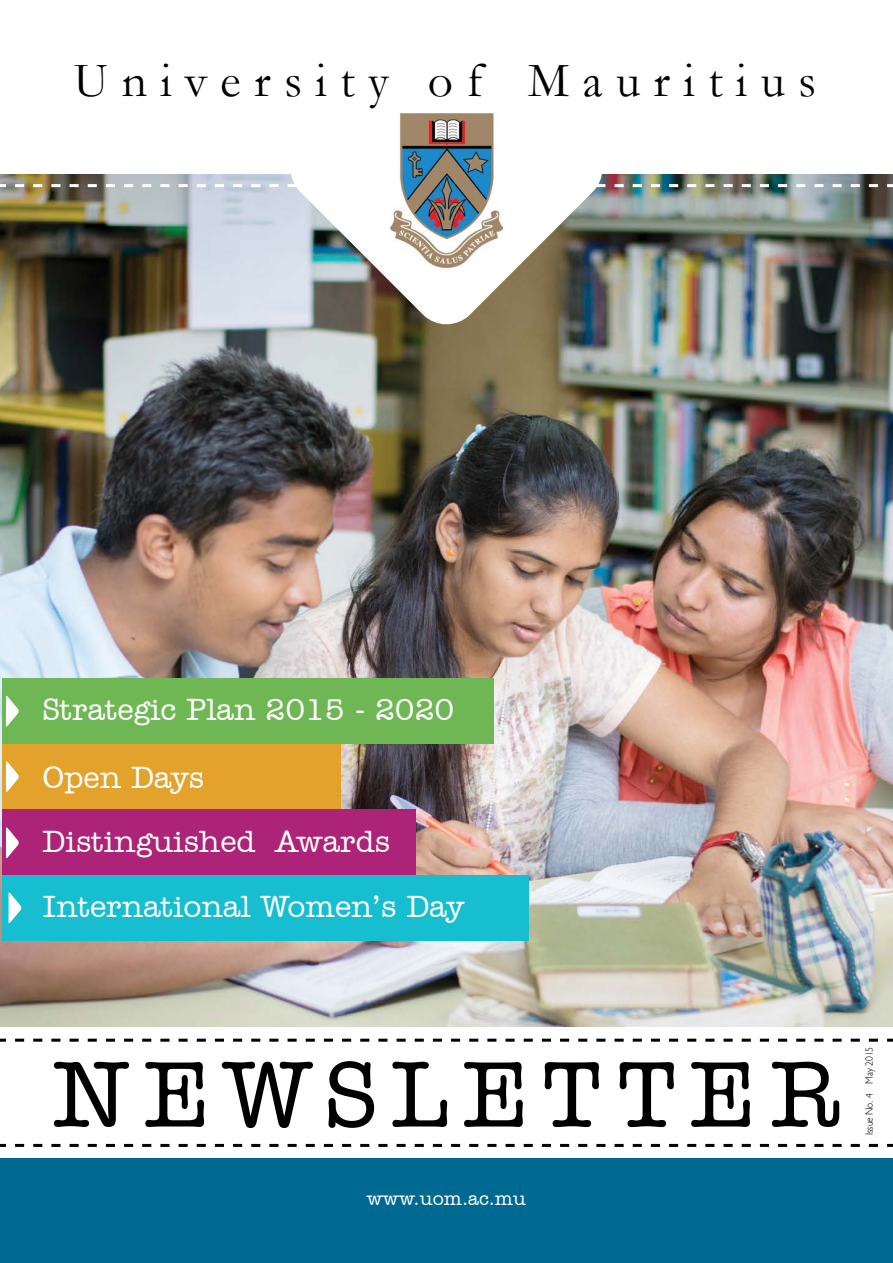
<style>
.page{position:relative;width:893px;height:1263px;background:#fff}
.page>*{position:absolute;margin:0;border:0;box-sizing:border-box;transform-origin:0 0}
.t1{font:500 96px "Amer Typewriter IT Cby BT";letter-spacing:.14em;color:#000}
.t2{font:49.5px "Garamond";letter-spacing:.27em;color:#000}
.t3{font:500 31.5px/64.7px "Amer Typewriter IT Cby BT";color:#fff}
.t4{font:500 19.5px "Amer Typewriter IT Cby BT";color:#fff}
.t5{font:300 10.5px "Humanist 521 BT";color:#000;scale:.9 1}
</style>
<div class="page">
<img style="left:0;top:174px;width:893px;height:853px">
<div style="left:0;top:1159px;width:893px;height:104px;background:#006992"></div>
<div style="left:2px;top:678px;width:491px;height:66px;background:#6fb754"></div>
<div style="left:2px;top:744px;width:338px;height:66px;background:#e2a22c"></div>
<div style="left:2px;top:809px;width:413px;height:66px;background:#ac2377"></div>
<div style="left:2px;top:875px;width:527px;height:66px;background:#16becf"></div>
<svg style="left:0;top:1039px;width:893px;height:3px"></svg>
<svg style="left:0;top:184px;width:893px;height:3px"></svg>
<svg style="left:0;top:1144px;width:893px;height:3px"></svg>
<img style="left:291px;top:174px;width:311px;height:154px">
<img style="left:390px;top:113px;width:113px;height:155px">
<svg style="left:6px;top:696px;width:13px;height:30px"></svg>
<svg style="left:6px;top:761px;width:13px;height:31px"></svg>
<svg style="left:6px;top:827px;width:13px;height:31px"></svg>
<svg style="left:9px;top:892px;width:13px;height:31px"></svg>
<h2 class="t2" style="left:74px;top:47px;width:744px">University of Mauritius</h2>
<p class="t3" style="left:43px;top:676px;width:413px">Strategic Plan 2015 - 2020</p>
<p class="t3" style="left:43px;top:744px;width:349px">Open Days<br>Distinguished Awards</p>
<p class="t3" style="left:43px;top:873px;width:423px">International Women’s Day</p>
<h1 class="t1" style="left:52px;top:1036px;width:791px">NEWSLETTER</h1>
<p class="t4" style="left:367px;top:1186px;width:161px">www.uom.ac.mu</p>
<p class="t5" style="left:863px;top:1135px;width:100px;rotate:-90deg">Issue No. 4 May 2015</p>
</div>
